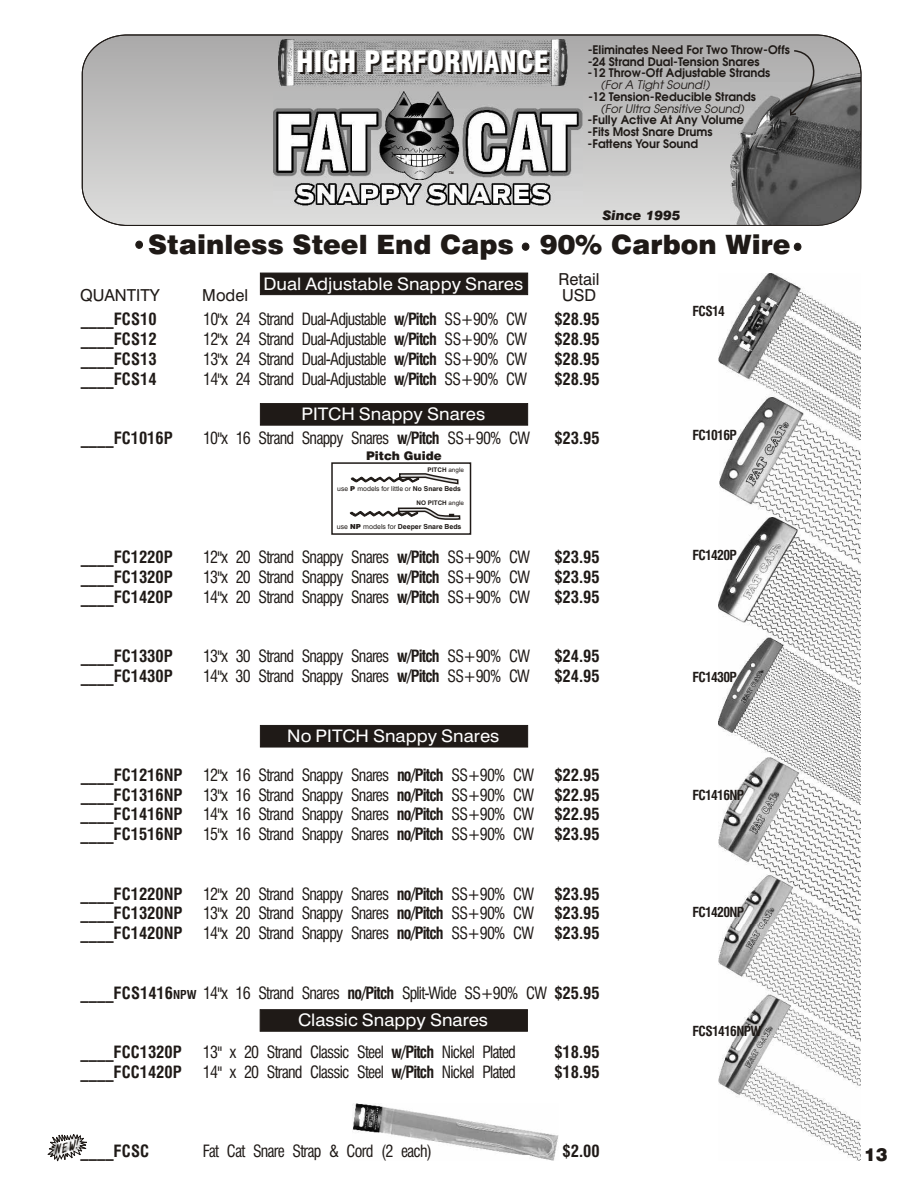
<style>
.page{position:relative;width:918px;height:1188px;background:#fff}
.page>*{position:absolute;margin:0;border:0;box-sizing:border-box;transform-origin:0 0}
.t1{font:900 condensed 28.8px "Swiss 721 BT";color:#1f1a17}
.t2{font:900 26.7px "Swiss 721 BT";color:#1f1a17}
.t3{font:900 18px "Swiss 721 BT";color:#1f1a17}
.t4{font:17.25px "Swiss 721 BT";color:#fff;scale:1.07 1}
.t5{font:condensed 16.5px/19.8px "Swiss 721 BT";letter-spacing:-.05em;color:#1f1a17;text-align:justify}
.t6{font:700 condensed 16.5px/19.8px "Swiss 721 BT";color:#1f1a17;text-align:justify}
.t7{font:16.5px/16.5px "Swiss 721 BT";color:#1f1a17}
.t8{font:700 condensed 13.5px "Swiss 721 BT";letter-spacing:-.055em;color:#1f1a17}
.t9{font:italic 900 13.05px "Swiss 721 BT";color:#1f1a17}
.t10{font:12.75px "Carino";color:#1f1a17}
.t11{font:700 11.85px/11.9px "Avalon Plain";color:#1f1a17}
.t12{font:italic 11.85px "Avalon Plain";color:#1f1a17}
.t13{font:900 11.85px "Swiss 721 BT";color:#1f1a17}
.t14{font:700 6.9px "Swiss 721 BT";color:#1f1a17}
.t15{font:6.75px "Swiss 721 BT";color:#1f1a17}
.t16{font:700 6.3px "Arial";color:#1f1a17}
.t17{font:700 3.6px "Arial";color:#1f1a17}
.s1{font-style:italic}
.s2{font-weight:700}
.s3{font-weight:400}
.s4{font-weight:900}
.s5{font-weight:700;font-size:12px}
</style>
<div class="page">
<img style="left:353px;top:1103px;width:206px;height:58px">
<div style="left:260px;top:273px;width:268px;height:22px;background:#1f1a17"></div>
<div style="left:260px;top:403px;width:268px;height:22px;background:#1f1a17"></div>
<div style="left:260px;top:725px;width:268px;height:22px;background:#1f1a17"></div>
<svg style="left:260px;top:1009px;width:268px;height:23px;background:#221d1a"></svg>
<img style="left:719px;top:440px;width:142px;height:78px">
<img style="left:718px;top:1041px;width:143px;height:120px">
<img style="left:718px;top:684px;width:143px;height:73px">
<img style="left:718px;top:924px;width:143px;height:117px">
<img style="left:718px;top:757px;width:143px;height:167px">
<img style="left:718px;top:273px;width:143px;height:167px">
<img style="left:719px;top:518px;width:142px;height:166px">
<div style="left:522px;top:243px;width:7px;height:7px;background:#1f1a17;border:1px solid #1f1a17;border-radius:50%"></div>
<div style="left:794px;top:243px;width:7px;height:8px;background:#1f1a17;border:1px solid #1f1a17;border-radius:50%"></div>
<div style="left:136px;top:241px;width:7px;height:8px;background:#1f1a17;border:1px solid #1f1a17;border-radius:50%"></div>
<svg style="left:351px;top:473px;width:108px;height:12px"></svg>
<svg style="left:350px;top:507px;width:111px;height:13px"></svg>
<div style="left:331px;top:462px;width:140px;height:73px;border:2px solid #1f1a17"></div>
<svg style="left:47px;top:1134px;width:40px;height:28px"></svg>
<svg style="left:82px;top:34px;width:769px;height:192px;background:#bcbbbb"></svg>
<img style="left:274px;top:92px;width:308px;height:114px">
<svg style="left:730px;top:49px;width:132px;height:177px;background:#787877"></svg>
<h1 class="t1" style="left:298px;top:52px;width:254px">HIGH PERFORMANCE</h1>
<p class="t11" style="left:588px;top:45px;width:204px">-Eliminates Need For Two Throw-Offs -24 Strand Dual-Tension Snares<br>-12 Throw-Off Adjustable Strands</p>
<p class="t12" style="left:601px;top:80px;width:111px">(For A Tight Sound!)</p>
<p class="t11" style="left:588px;top:92px;width:170px"><span class="s1">-</span>12 Tension-Reducible Strands</p>
<p class="t12" style="left:601px;top:104px;width:145px">(For Ultra Sensitive Sound)</p>
<p class="t11" style="left:588px;top:115px;width:158px">-Fully Active At Any Volume -Fits Most Snare Drums -Fattens Your Sound</p>
<p class="t17" style="left:449px;top:171px;width:7px">TM</p>
<p class="t9" style="left:602px;top:210px;width:80px">Since 1995</p>
<h2 class="t2" style="left:148px;top:234px;width:644px">Stainless Steel End Caps 90% Carbon Wire</h2>
<p class="t7" style="left:80px;top:289px;width:81px">QUANTITY</p>
<p class="t6" style="left:81px;top:311px;width:77px">____FCS10 ____FCS12 ____FCS13 ____FCS14</p>
<p class="t6" style="left:81px;top:430px;width:94px">____FC1016P</p>
<p class="t6" style="left:81px;top:549px;width:94px">____FC1220P ____FC1320P ____FC1420P</p>
<p class="t6" style="left:81px;top:648px;width:94px">____FC1330P ____FC1430P</p>
<p class="t6" style="left:81px;top:767px;width:103px">____FC1216NP ____FC1316NP ____FC1416NP ____FC1516NP</p>
<p class="t6" style="left:81px;top:885px;width:103px">____FC1220NP ____FC1320NP ____FC1420NP</p>
<p class="t7" style="left:202px;top:289px;width:47px">Model</p>
<p class="t4" style="left:263px;top:277px;width:244px">Dual Adjustable Snappy Snares</p>
<p class="t5" style="left:203px;top:311px;width:326px">10"x 24 Strand Dual-Adjustable <span class="s2">w/Pitch</span> SS+90% CW 12"x 24 Strand Dual-Adjustable <span class="s2">w/Pitch</span> SS+90% CW 13"x 24 Strand Dual-Adjustable <span class="s2">w/Pitch</span> SS+90% CW 14"x 24 Strand Dual-Adjustable <span class="s2">w/Pitch</span> SS+90% CW</p>
<p class="t4" style="left:301px;top:407px;width:173px">PITCH Snappy Snares</p>
<p class="t5" style="left:203px;top:430px;width:328px">10"x 16 Strand Snappy Snares <span class="s2">w/Pitch</span> SS+90% CW</p>
<p class="t13" style="left:366px;top:451px;width:77px">Pitch Guide</p>
<p class="t16" style="left:428px;top:467px;width:38px">PITCH <span class="s3">angle</span></p>
<p class="t16" style="left:417px;top:500px;width:49px">NO PITCH <span class="s3">angle</span></p>
<p class="t15" style="left:337px;top:486px;width:125px">use <span class="s4">P</span> models for little or <span class="s2">No Snare Beds</span></p>
<p class="t14" style="left:337px;top:523px;width:126px"><span class="s3">use</span> <span class="s4">NP</span> <span class="s3">models for</span> Deeper Snare Beds</p>
<p class="t5" style="left:203px;top:549px;width:328px">12"x 20 Strand Snappy Snares <span class="s2">w/Pitch</span> SS+90% CW 13"x 20 Strand Snappy Snares <span class="s2">w/Pitch</span> SS+90% CW 14"x 20 Strand Snappy Snares <span class="s2">w/Pitch</span> SS+90% CW</p>
<p class="t5" style="left:203px;top:648px;width:328px">13"x 30 Strand Snappy Snares <span class="s2">w/Pitch</span> SS+90% CW<br>14"x 30 Strand Snappy Snares <span class="s2">w/Pitch</span> SS+90% CW</p>
<p class="t4" style="left:287px;top:729px;width:200px">No PITCH Snappy Snares</p>
<p class="t5" style="left:203px;top:767px;width:333px">12"x 16 Strand Snappy Snares <span class="s2">no/Pitch</span> SS+90% CW 13"x 16 Strand Snappy Snares <span class="s2">no/Pitch</span> SS+90% CW 14"x 16 Strand Snappy Snares <span class="s2">no/Pitch</span> SS+90% CW 15"x 16 Strand Snappy Snares <span class="s2">no/Pitch</span> SS+90% CW</p>
<p class="t5" style="left:203px;top:885px;width:333px">12"x 20 Strand Snappy Snares <span class="s2">no/Pitch</span> SS+90% CW 13"x 20 Strand Snappy Snares <span class="s2">no/Pitch</span> SS+90% CW 14"x 20 Strand Snappy Snares <span class="s2">no/Pitch</span> SS+90% CW</p>
<p class="t7" style="left:559px;top:272px;width:42px">Retail<br>USD</p>
<p class="t6" style="left:554px;top:311px;width:47px">$28.95 $28.95 $28.95 $28.95</p>
<p class="t6" style="left:554px;top:430px;width:47px">$23.95</p>
<p class="t6" style="left:554px;top:549px;width:47px">$23.95 $23.95 $23.95</p>
<p class="t6" style="left:554px;top:648px;width:47px">$24.95 $24.95</p>
<p class="t6" style="left:554px;top:767px;width:47px">$22.95 $22.95 $22.95 $23.95</p>
<p class="t6" style="left:554px;top:885px;width:47px">$23.95 $23.95 $23.95</p>
<p class="t5" style="left:81px;top:984px;width:521px"><span class="s2">____FCS1416</span><span class="s5">NPW</span> 14"x 16 Strand Snares <span class="s2">no/Pitch</span> Split-Wide SS+90% CW <span class="s2">$25.95</span></p>
<p class="t4" style="left:298px;top:1013px;width:179px">Classic Snappy Snares</p>
<p class="t6" style="left:81px;top:1044px;width:103px">____FCC1320P ____FCC1420P</p>
<p class="t5" style="left:203px;top:1044px;width:314px">13" x 20 Strand Classic Steel <span class="s2">w/Pitch</span> Nickel Plated<br>14" x 20 Strand Classic Steel <span class="s2">w/Pitch</span> Nickel Plated</p>
<p class="t6" style="left:554px;top:1044px;width:47px">$18.95 $18.95</p>
<p class="t10" style="left:51px;top:1144px;width:27px;rotate:-16deg">NEW!</p>
<p class="t6" style="left:81px;top:1143px;width:70px">____FCSC</p>
<p class="t5" style="left:203px;top:1143px;width:231px">Fat Cat Snare Strap &amp; Cord (2 each)</p>
<p class="t6" style="left:563px;top:1143px;width:39px">$2.00</p>
<p class="t8" style="left:693px;top:306px;width:34px">FCS14</p>
<p class="t8" style="left:693px;top:429px;width:46px">FC1016P</p>
<p class="t8" style="left:693px;top:550px;width:46px">FC1420P</p>
<p class="t8" style="left:693px;top:671px;width:46px">FC1430P</p>
<p class="t8" style="left:693px;top:790px;width:53px">FC1416NP</p>
<p class="t8" style="left:693px;top:907px;width:53px">FC1420NP</p>
<p class="t8" style="left:693px;top:1026px;width:70px">FCS1416NPW</p>
<p class="t3" style="left:864px;top:1147px;width:25px">13</p>
</div>
